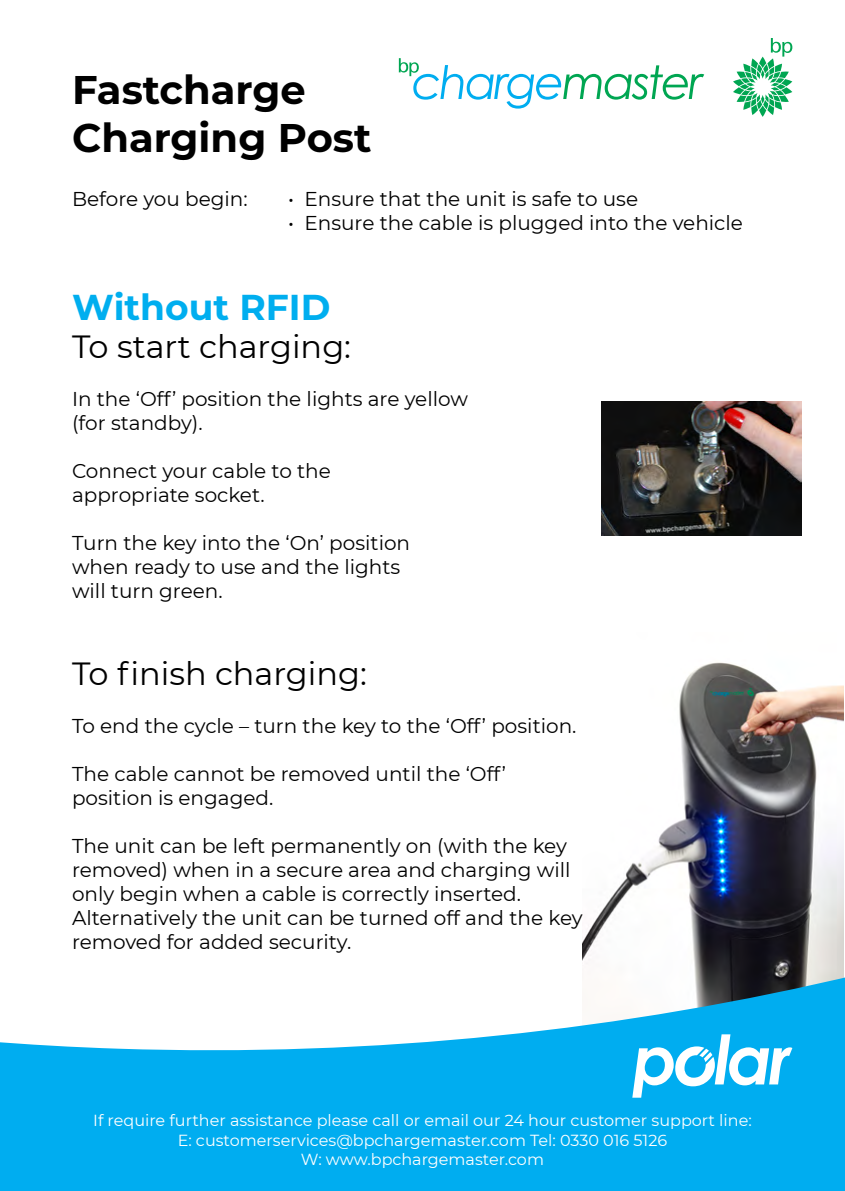
<style>
.page{position:relative;width:845px;height:1191px;background:#fff}
.page>*{position:absolute;margin:0;border:0;box-sizing:border-box;transform-origin:0 0}
.t1{font:700 40px/48px "Montserrat";color:#000}
.t2{font:700 36px "Montserrat";color:#00aeef}
.t3{font:32px "Montserrat";color:#000}
.t4{font:20px/24px "Montserrat";color:#000}
.t5{font:16px/19.2px "Montserrat";color:#fff;text-align:center}
</style>
<div class="page">
<img style="left:583px;top:662px;width:260px;height:311px">
<svg style="left:0;top:973px;width:845px;height:110px"></svg>
<div style="left:0;top:1083px;width:845px;height:108px;background:#00adf0"></div>
<svg style="left:632px;top:1034px;width:160px;height:63px"></svg>
<svg style="left:733px;top:38px;width:59px;height:79px"></svg>
<svg style="left:399px;top:58px;width:305px;height:51px"></svg>
<img style="left:601px;top:401px;width:200px;height:134px">
<h1 class="t1" style="left:72px;top:64px;width:301px">Fastcharge<br>Charging Post</h1>
<p class="t4" style="left:72px;top:186px;width:177px">Before you begin:</p>
<p class="t4" style="left:288px;top:186px;width:351px">• Ensure that the unit is safe to use</p>
<p class="t4" style="left:288px;top:210px;width:456px">• Ensure the cable is plugged into the vehicle</p>
<h2 class="t2" style="left:72px;top:281px;width:260px">Without RFID</h2>
<h3 class="t3" style="left:72px;top:325px;width:281px">To start charging:</h3>
<p class="t4" style="left:72px;top:386px;width:397px">In the ‘Off’ position the lights are yellow (for standby).</p>
<p class="t4" style="left:72px;top:458px;width:260px">Connect your cable to the appropriate socket.</p>
<p class="t4" style="left:72px;top:530px;width:340px">Turn the key into the ‘On’ position when ready to use and the lights will turn green.</p>
<h3 class="t3" style="left:72px;top:651px;width:296px">To finish charging:</h3>
<p class="t4" style="left:72px;top:713px;width:506px">To end the cycle – turn the key to the ‘Off’ position.</p>
<p class="t4" style="left:72px;top:761px;width:435px">The cable cannot be removed until the ‘Off’ position is engaged.</p>
<p class="t4" style="left:72px;top:833px;width:512px">The unit can be left permanently on (with the key removed) when in a secure area and charging will only begin when a cable is correctly inserted.<br>Alternatively the unit can be turned off and the key removed for added security.</p>
<p class="t5" style="left:93px;top:1110px;width:660px">If require further assistance please call or email our 24 hour customer support line:<br>E: customerservices@bpchargemaster.com Tel: 0330 016 5126<br>W: www.bpchargemaster.com</p>
</div>
